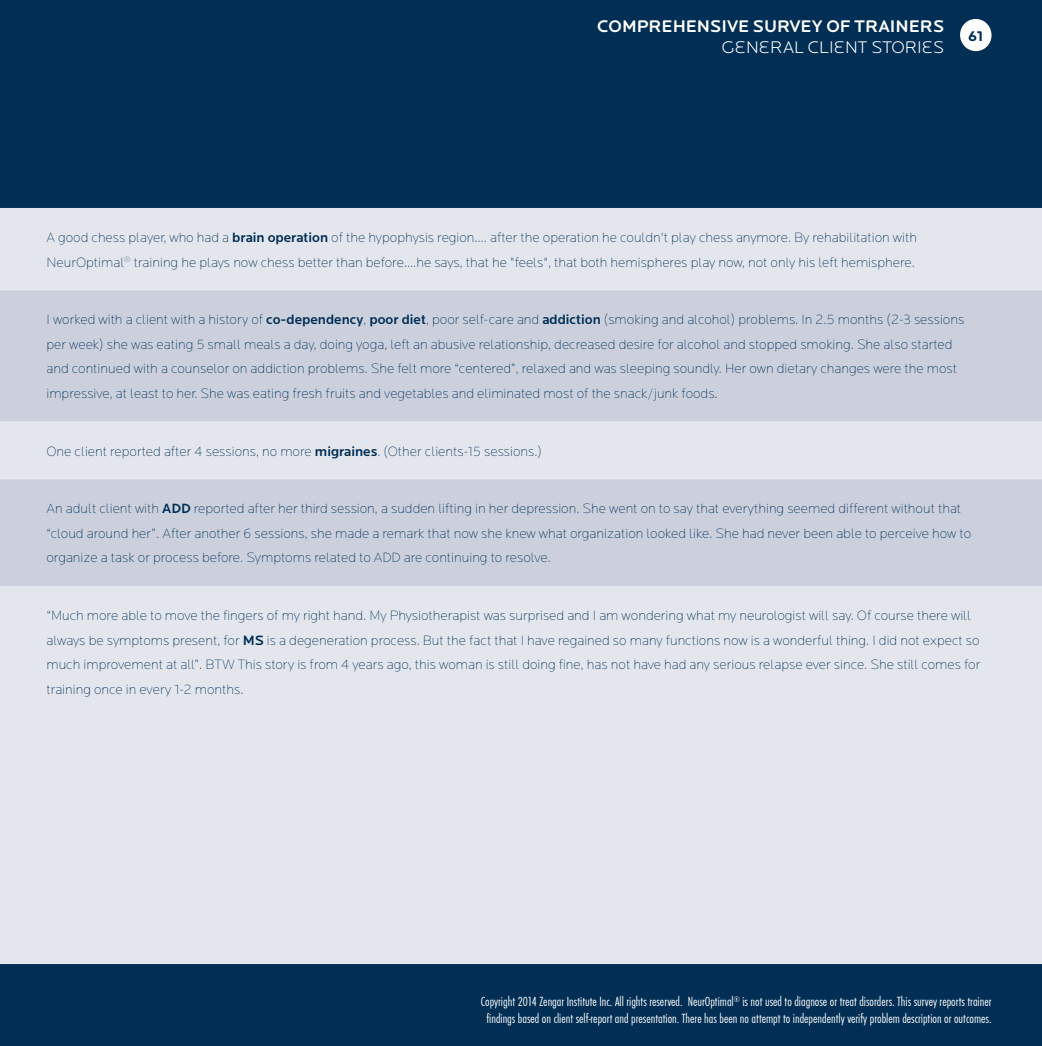
<style>
.page{position:relative;width:1042px;height:1046px;background:#fff}
.page>*{position:absolute;margin:0;border:0;box-sizing:border-box;transform-origin:0 0}
.t1{font:500 17.5px "Locator Display";color:#fff}
.t2{font:300 17.5px "Locator Display";color:#fff}
.t3{font:700 14.53px "Locator Display";color:#002e54}
.t4{font:200 14px/24.5px "Locator";color:#002e54}
.t5{font:300 12.25px/17.5px "Futura ND Cn";color:#fff;text-align:center}
.s1{font-weight:500}
</style>
<div class="page">
<div style="left:0;top:964px;width:1042px;height:82px;background:#002e54"></div>
<div style="left:0;top:0;width:1042px;height:208px;background:#002e54"></div>
<svg style="left:960px;top:19px;width:32px;height:32px"></svg>
<div style="left:0;top:208px;width:1042px;height:756px;background:#e4e6ed"></div>
<svg style="left:0;top:290px;width:1042px;height:296px;fill:#ccd0dd"></svg>
<p class="t1" style="left:597px;top:16px;width:349px">COMPREHENSIVE SURVEY OF TRAINERS</p>
<p class="t2" style="left:722px;top:38px;width:224px">GENERAL CLIENT STORIES</p>
<p class="t3" style="left:968px;top:27px;width:17px">61</p>
<p class="t4" style="left:46px;top:226px;width:872px">A good chess player, who had a <span class="s1">brain operation</span> of the hypophysis region…. after the operation he couldn't play chess anymore. By rehabilitation with<br>NeurOptimal<sup>®</sup> training he plays now chess better than before....he says, that he "feels", that both hemispheres play now, not only his left hemisphere.</p>
<p class="t4" style="left:46px;top:308px;width:919px">I worked with a client with a history of <span class="s1">co-dependency</span>, <span class="s1">poor diet</span>, poor self-care and <span class="s1">addiction</span> (smoking and alcohol) problems. In 2.5 months (2-3 sessions per week) she was eating 5 small meals a day, doing yoga, left an abusive relationship, decreased desire for alcohol and stopped smoking. She also started and continued with a counselor on addiction problems. She felt more “centered”, relaxed and was sleeping soundly. Her own dietary changes were the most impressive, at least to her. She was eating fresh fruits and vegetables and eliminated most of the snack/junk foods.</p>
<p class="t4" style="left:46px;top:439px;width:497px">One client reported after 4 sessions, no more <span class="s1">migraines</span>. (Other clients-15 sessions.)</p>
<p class="t4" style="left:46px;top:497px;width:926px;text-indent:147px">reported after her third session, a sudden lifting in her depression. She went on to say that everything seemed different without that “cloud around her”. After another 6 sessions, she made a remark that now she knew what organization looked like. She had never been able to perceive how to organize a task or process before. Symptoms related to ADD are continuing to resolve.</p>
<p class="t4" style="left:46px;top:497px;width:127px">An adult client with <span class="s1">ADD</span></p>
<p class="t4" style="left:46px;top:604px;width:935px">“M uch more able to move the fingers of my right hand. My Physiotherapist was surprised and I am wondering what my neurologist will say. Of course there will always be symptoms present, for <span class="s1">MS</span> is a degeneration process. But the fact that I have regained so many functions now is a wonderful thing. I did not expect so much improvement at all”. BTW This story is from 4 years ago, this woman is still doing fine, has not have had any serious relapse ever since. She still comes for training once in every 1-2 months.</p>
<p class="t5" style="left:481px;top:993px;width:512px">Copyright 2014 Zengar Institute Inc. All rights reserved. NeurOptimal<sup>®</sup> is not used to diagnose or treat disorders. This survey reports trainer findings based on client self-report and presentation. There has been no attempt to independently verify problem description or outcomes.</p>
</div>
